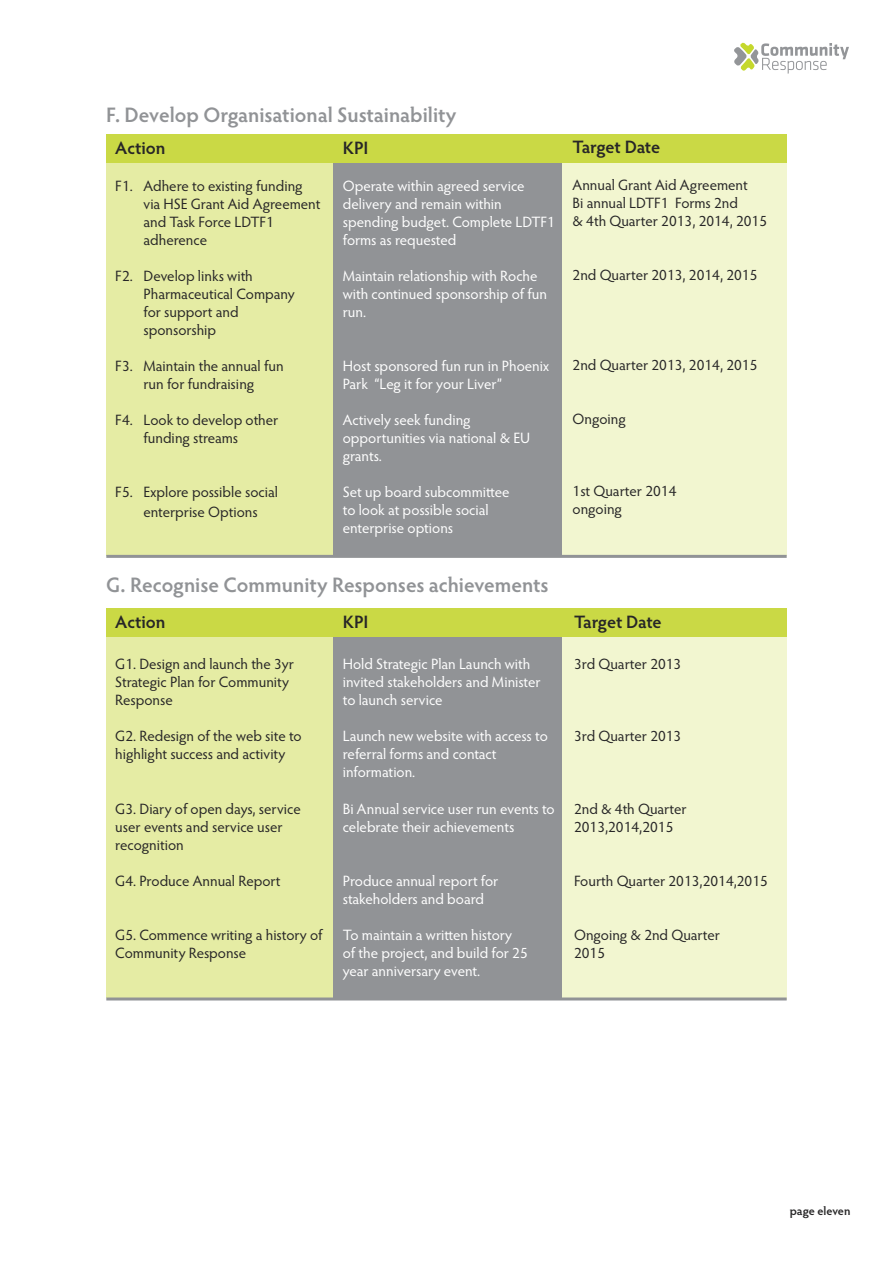
<style>
.page{position:relative;width:893px;height:1263px;background:#fff}
.page>*{position:absolute;margin:0;border:0;box-sizing:border-box;transform-origin:0 0}
.t1{font:600 21px "Hypatia Sans Pro";letter-spacing:-.005em;color:#919396}
.t2{font:600 18px "Hypatia Sans Pro";letter-spacing:-.005em;color:#272627}
.t3{font:15px/18px "Hypatia Sans Pro";color:#272627}
.t4{font:15px/18px "Hypatia Sans Pro";color:#fff}
.t5{font:600 12px "Hypatia Sans Pro";color:#272627}
</style>
<div class="page">
<div style="left:106px;top:618px;width:229px;height:380px;background:#e5eca4"></div>
<div style="left:106px;top:137px;width:229px;height:419px;background:#e5eca4"></div>
<div style="left:538px;top:624px;width:249px;height:376px;background:#f2f6d0"></div>
<div style="left:538px;top:141px;width:249px;height:415px;background:#f2f6d0"></div>
<div style="left:333px;top:618px;width:228px;height:382px;background:#919396"></div>
<hr style="left:106px;top:997px;width:681px;height:3px;background:#919396">
<div style="left:106px;top:608px;width:681px;height:29px;background:#cad945"></div>
<div style="left:333px;top:137px;width:228px;height:419px;background:#919396"></div>
<div style="left:106px;top:134px;width:681px;height:28px;background:#cad945"></div>
<svg style="left:734px;top:43px;width:115px;height:31px"></svg>
<hr style="left:106px;top:555px;width:681px;height:3px;background:#919396">
<h1 class="t1" style="left:106px;top:106px;width:351px">F. Develop Organisational Sustainability</h1>
<p class="t2" style="left:115px;top:140px;width:52px">Action</p>
<p class="t3" style="left:144px;top:178px;width:178px;text-indent:-28px">F1. Adhere to existing funding via HSE Grant Aid Agreement and Task Force LDTF1 adherence</p>
<p class="t3" style="left:144px;top:268px;width:153px;text-indent:-28px">F2. Develop links with<br>Pharmaceutical Company for support and sponsorship</p>
<p class="t3" style="left:115px;top:358px;width:170px;text-align:center">F3. Maintain the annual fun run for fundraising</p>
<p class="t3" style="left:144px;top:412px;width:136px;text-indent:-28px">F4. Look to develop other funding streams</p>
<p class="t3" style="left:115px;top:483px;width:164px;line-height:20.2px;text-align:center">F5. Explore possible social enterprise Options</p>
<p class="t2" style="left:343px;top:140px;width:27px">KPI</p>
<p class="t4" style="left:343px;top:178px;width:214px">Operate within agreed service delivery and remain within spending budget. Complete LDTF1 forms as requested</p>
<p class="t4" style="left:343px;top:268px;width:206px">Maintain relationship with Roche with continued sponsorship of fun run.</p>
<p class="t4" style="left:343px;top:358px;width:208px">Host sponsored fun run in Phoenix<br>Park “Leg it for your Liver”</p>
<p class="t4" style="left:343px;top:412px;width:189px">Actively seek funding opportunities via national &amp; EU grants.</p>
<p class="t4" style="left:343px;top:484px;width:168px">Set up board subcommittee to look at possible social enterprise options</p>
<h1 class="t1" style="left:106px;top:577px;width:444px">G. Recognise Community Responses achievements</h1>
<p class="t2" style="left:115px;top:615px;width:52px">Action</p>
<p class="t3" style="left:115px;top:657px;width:180px">G1. Design and launch the 3yr<br>Strategic Plan for Community<br>Response</p>
<p class="t3" style="left:115px;top:729px;width:188px">G2. Redesign of the web site to highlight success and activity</p>
<p class="t3" style="left:115px;top:801px;width:187px">G3. Diary of open days, service user events and service user recognition</p>
<p class="t3" style="left:115px;top:873px;width:167px">G4. Produce Annual Report</p>
<p class="t3" style="left:115px;top:927px;width:209px">G5. Commence writing a history of<br>Community Response</p>
<p class="t2" style="left:343px;top:615px;width:27px">KPI</p>
<p class="t4" style="left:343px;top:657px;width:199px">Hold Strategic Plan Launch with invited stakeholders and Minister to launch service</p>
<p class="t4" style="left:343px;top:729px;width:207px">Launch new website with access to referral forms and contact information.</p>
<p class="t4" style="left:343px;top:801px;width:213px">Bi Annual service user run events to celebrate their achievements</p>
<p class="t4" style="left:343px;top:873px;width:157px">Produce annual report for stakeholders and board</p>
<p class="t4" style="left:343px;top:927px;width:186px">To maintain a written history of the project, and build for 25 year anniversary event.</p>
<p class="t2" style="left:573px;top:140px;width:89px">Target Date</p>
<p class="t3" style="left:573px;top:178px;width:196px">Annual Grant Aid Agreement<br>Bi annual LDTF1 Forms 2nd<br>&amp; 4th Quarter 2013, 2014, 2015</p>
<p class="t3" style="left:573px;top:268px;width:186px">2nd Quarter 2013, 2014, 2015</p>
<p class="t3" style="left:573px;top:358px;width:186px">2nd Quarter 2013, 2014, 2015</p>
<p class="t3" style="left:573px;top:412px;width:55px">Ongoing</p>
<p class="t3" style="left:573px;top:484px;width:105px">1st Quarter 2014 ongoing</p>
<p class="t2" style="left:574px;top:615px;width:89px">Target Date</p>
<p class="t3" style="left:574px;top:657px;width:109px">3rd Quarter 2013</p>
<p class="t3" style="left:574px;top:729px;width:109px">3rd Quarter 2013</p>
<p class="t3" style="left:574px;top:801px;width:114px">2nd &amp; 4th Quarter<br>2013,2014,2015</p>
<p class="t3" style="left:574px;top:873px;width:195px">Fourth Quarter 2013,2014,2015</p>
<p class="t3" style="left:574px;top:927px;width:147px">Ongoing &amp; 2nd Quarter<br>2015</p>
<p class="t5" style="left:790px;top:1206px;width:62px">page eleven</p>
</div>
